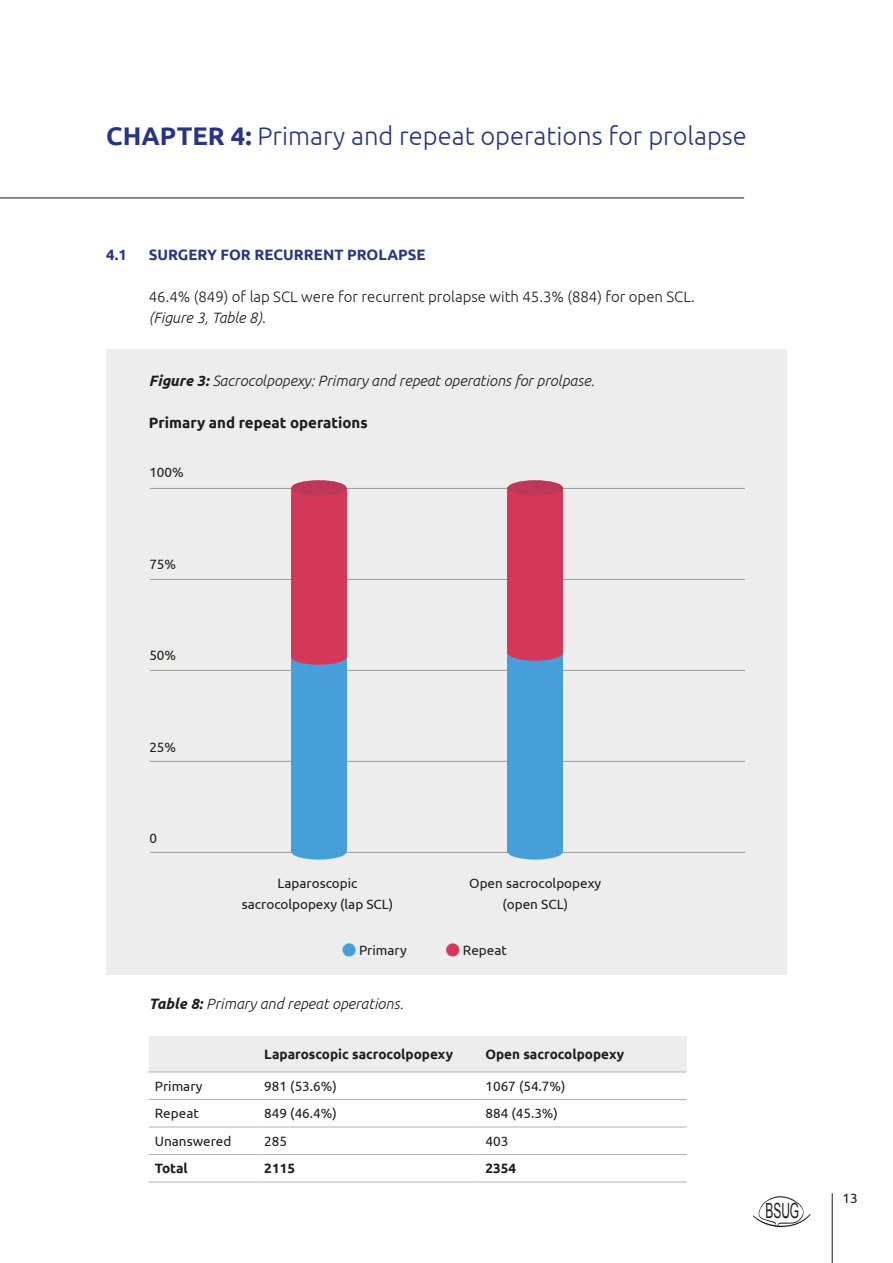
<style>
.page{position:relative;width:893px;height:1263px;background:#fff}
.page>*{position:absolute;margin:0;border:0;box-sizing:border-box;transform-origin:0 0}
.t1{font:300 25.5px "Ubuntu";color:#283583}
.t2{font:21px "Arial";color:#1d1d1b;scale:.57 1}
.t3{font:italic 300 15px "Ubuntu";color:#1d1d1b}
.t4{font:300 15px/21px "Ubuntu";color:#1d1d1b}
.t5{font:700 15px "Ubuntu";color:#283583}
.t6{font:700 15px "Ubuntu";color:#1d1d1b}
.t7{font:13.5px/21px "Ubuntu";color:#1d1d1b;text-align:center}
.t8{font:700 13.5px "Ubuntu";color:#1d1d1b}
.s1{font-weight:700}
.s2{font-style:italic}
</style>
<div class="page">
<svg style="left:753px;top:1196px;width:57px;height:32px"></svg>
<hr style="left:832px;top:1193px;width:1px;height:70px;background:#1d1d1b">
<div style="left:106px;top:350px;width:681px;height:625px;background:#ededed"></div>
<hr style="left:150px;top:852px;width:594px;height:1px;background:#999c8f">
<hr style="left:150px;top:488px;width:594px;height:1px;background:#999c8f">
<hr style="left:150px;top:579px;width:594px;height:1px;background:#999c8f">
<hr style="left:150px;top:670px;width:594px;height:1px;background:#999c8f">
<hr style="left:150px;top:761px;width:594px;height:1px;background:#999c8f">
<div style="left:291px;top:844px;width:55px;height:15px;background:#469fd8;border-radius:50%"></div>
<div style="left:291px;top:645px;width:55px;height:207px;background:#469fd8"></div>
<div style="left:291px;top:649px;width:55px;height:16px;background:#d43758;border-radius:50%"></div>
<div style="left:291px;top:488px;width:55px;height:170px;background:#d43758"></div>
<div style="left:291px;top:480px;width:55px;height:16px;background:#bd3758;border-radius:50%"></div>
<div style="left:508px;top:844px;width:55px;height:15px;background:#469fd8;border-radius:50%"></div>
<div style="left:508px;top:645px;width:55px;height:207px;background:#469fd8"></div>
<div style="left:508px;top:645px;width:55px;height:16px;background:#d43758;border-radius:50%"></div>
<div style="left:508px;top:488px;width:55px;height:165px;background:#d43758"></div>
<div style="left:508px;top:480px;width:55px;height:16px;background:#bd3758;border-radius:50%"></div>
<hr style="left:0;top:198px;width:744px;height:1px;background:#1d1d1b">
<div style="left:149px;top:1036px;width:538px;height:35px;background:#ededed"></div>
<hr style="left:149px;top:1099px;width:109px;height:1px;background:#b3b2b2">
<hr style="left:258px;top:1099px;width:221px;height:1px;background:#b3b2b2">
<hr style="left:479px;top:1099px;width:208px;height:1px;background:#b3b2b2">
<hr style="left:149px;top:1126px;width:109px;height:1px;background:#b3b2b2">
<hr style="left:258px;top:1126px;width:221px;height:1px;background:#b3b2b2">
<hr style="left:479px;top:1126px;width:208px;height:1px;background:#b3b2b2">
<hr style="left:149px;top:1154px;width:109px;height:1px;background:#b3b2b2">
<hr style="left:258px;top:1154px;width:221px;height:1px;background:#b3b2b2">
<hr style="left:479px;top:1154px;width:208px;height:1px;background:#b3b2b2">
<hr style="left:149px;top:1181px;width:109px;height:1px;background:#b3b2b2">
<hr style="left:258px;top:1181px;width:221px;height:1px;background:#b3b2b2">
<hr style="left:479px;top:1181px;width:208px;height:1px;background:#b3b2b2">
<hr style="left:149px;top:1071px;width:109px;height:1px;background:#b3b2b2">
<hr style="left:258px;top:1071px;width:221px;height:1px;background:#b3b2b2">
<hr style="left:479px;top:1071px;width:208px;height:1px;background:#b3b2b2">
<h1 class="t1" style="left:106px;top:121px;width:642px"><span class="s1">CHAPTER 4:</span> Primary and repeat operations for prolapse</h1>
<p class="t5" style="left:106px;top:246px;width:22px">4.1</p>
<p class="t5" style="left:149px;top:246px;width:278px">SURGERY FOR RECURRENT PROLAPSE</p>
<p class="t4" style="left:149px;top:286px;width:548px">46.4% (849) of lap SCL were for recurrent prolapse with 45.3% (884) for open SCL. <span class="s2">(Figure 3, Table 8)</span>.</p>
<p class="t3" style="left:149px;top:372px;width:447px"><span class="s1">Figure 3:</span> Sacrocolpopexy: Primary and repeat operations for prolpase.</p>
<p class="t6" style="left:149px;top:414px;width:220px">Primary and repeat operations</p>
<p class="t7" style="left:149px;top:461px;width:36px">100%</p>
<p class="t7" style="left:149px;top:553px;width:28px">75%</p>
<p class="t7" style="left:149px;top:644px;width:28px">50%</p>
<p class="t7" style="left:149px;top:736px;width:28px">25%</p>
<p class="t7" style="left:149px;top:827px;width:9px">0</p>
<p class="t7" style="left:242px;top:873px;width:153px">Laparoscopic sacrocolpopexy (lap SCL)</p>
<p class="t7" style="left:469px;top:873px;width:134px">Open sacrocolpopexy (open SCL)</p>
<p class="t7" style="left:359px;top:939px;width:49px">Primary</p>
<p class="t7" style="left:463px;top:939px;width:46px">Repeat</p>
<p class="t3" style="left:149px;top:995px;width:256px"><span class="s1">Table 8:</span> Primary and repeat operations.</p>
<p class="t8" style="left:264px;top:1046px;width:190px">Laparoscopic sacrocolpopexy</p>
<p class="t8" style="left:485px;top:1046px;width:140px">Open sacrocolpopexy</p>
<p class="t7" style="left:155px;top:1075px;width:49px">Primary</p>
<p class="t7" style="left:264px;top:1075px;width:74px">981 (53.6%)</p>
<p class="t7" style="left:485px;top:1075px;width:82px">1067 (54.7%)</p>
<p class="t7" style="left:155px;top:1103px;width:46px">Repeat</p>
<p class="t7" style="left:264px;top:1103px;width:74px">849 (46.4%)</p>
<p class="t7" style="left:485px;top:1103px;width:74px">884 (45.3%)</p>
<p class="t7" style="left:155px;top:1130px;width:78px">Unanswered</p>
<p class="t7" style="left:264px;top:1130px;width:24px">285</p>
<p class="t7" style="left:485px;top:1130px;width:24px">403</p>
<p class="t8" style="left:155px;top:1160px;width:34px">Total</p>
<p class="t8" style="left:264px;top:1160px;width:32px">2115</p>
<p class="t8" style="left:485px;top:1160px;width:32px">2354</p>
<h2 class="t2" style="left:765px;top:1197px;width:61px">BSUG</h2>
<p class="t7" style="left:842px;top:1188px;width:17px">13</p>
</div>
